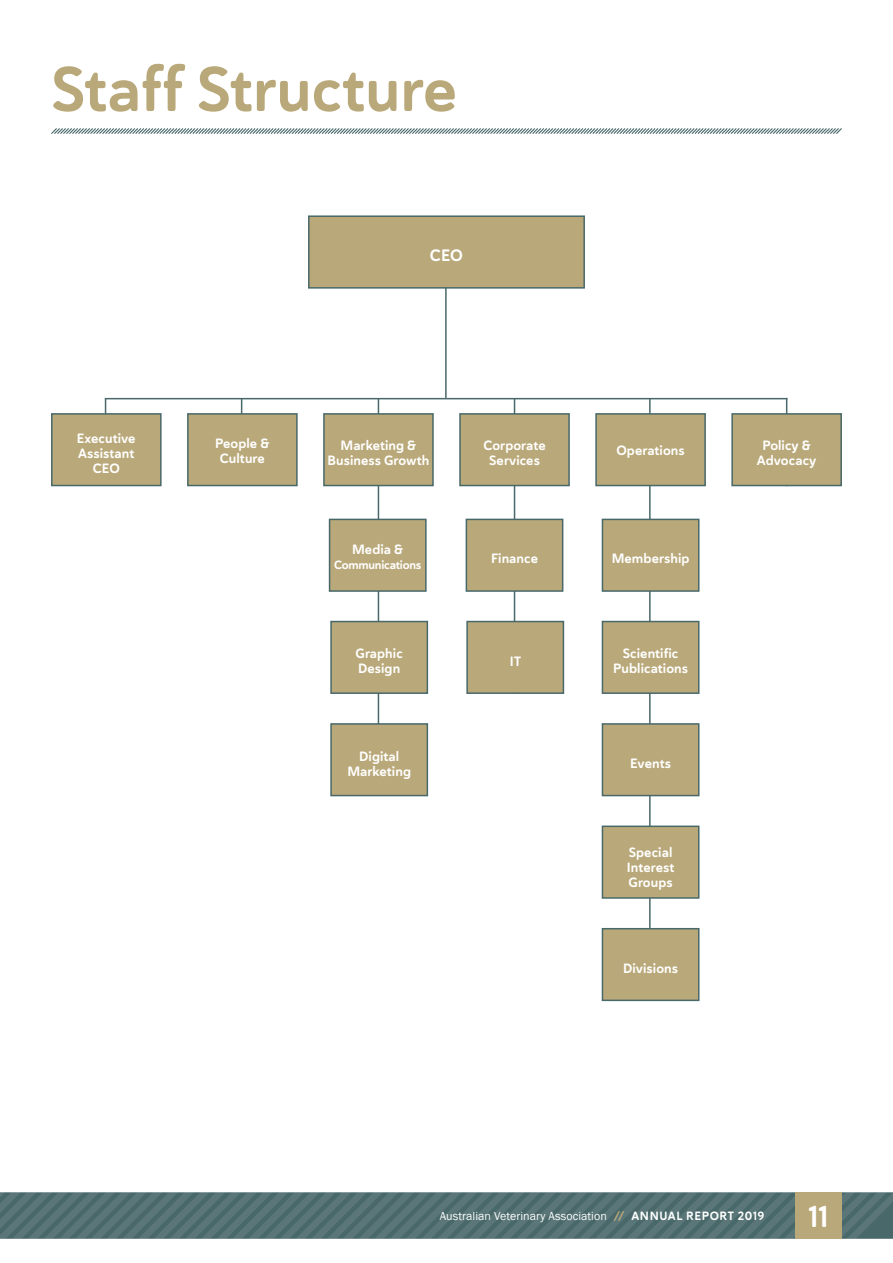
<style>
.page{position:relative;width:893px;height:1263px;background:#fff}
.page>*{position:absolute;margin:0;border:0;box-sizing:border-box;transform-origin:0 0}
.t1{font:63px "Haboro Soft Nor Bol";color:#b9a879}
.t2{font:30px "Haboro Soft Nor Bol";color:#fff}
.t3{font:16.5px "Haboro Soft Nor Bol";color:#fff}
.t4{font:13.5px/15px "Haboro Soft Nor Bol";letter-spacing:.005em;color:#fff;text-align:center}
.t5{font:12px "Franklin Gothic";letter-spacing:.005em;color:#fff}
.t6{font:12px "Haboro Soft Nor Bol";letter-spacing:-.02em;color:#fff}
.s1{font-family:"Haboro Soft Nor Bol";color:#b9a879}
.s2{font-family:"Haboro Soft Nor Bol"}
</style>
<div class="page">
<svg style="left:0;top:1192px;width:893px;height:47px;background:#547173"></svg>
<div style="left:795px;top:1192px;width:47px;height:47px;background:#b9a879"></div>
<hr style="left:514px;top:399px;width:1px;height:295px;background:#49686a">
<hr style="left:378px;top:399px;width:1px;height:332px;background:#49686a">
<hr style="left:241px;top:399px;width:1px;height:69px;background:#49686a">
<hr style="left:105px;top:399px;width:1px;height:69px;background:#49686a">
<hr style="left:786px;top:398px;width:1px;height:88px;background:#49686a">
<hr style="left:649px;top:399px;width:2px;height:529px;background:#49686a">
<hr style="left:105px;top:398px;width:682px;height:1px;background:#49686a">
<hr style="left:445px;top:278px;width:2px;height:120px;background:#49686a">
<div style="left:308px;top:215px;width:277px;height:74px;background:#b9a879;border:2px solid #49686a"></div>
<div style="left:459px;top:413px;width:111px;height:73px;background:#b9a879;border:2px solid #49686a"></div>
<div style="left:595px;top:413px;width:111px;height:73px;background:#b9a879;border:2px solid #49686a"></div>
<div style="left:187px;top:413px;width:111px;height:73px;background:#b9a879;border:2px solid #49686a"></div>
<div style="left:51px;top:413px;width:111px;height:73px;background:#b9a879;border:2px solid #49686a"></div>
<div style="left:323px;top:413px;width:111px;height:73px;background:#b9a879;border:2px solid #49686a"></div>
<div style="left:731px;top:413px;width:111px;height:73px;background:#b9a879;border:2px solid #49686a"></div>
<div style="left:602px;top:519px;width:97px;height:73px;background:#b9a879;border:2px solid #49686a"></div>
<div style="left:466px;top:519px;width:97px;height:73px;background:#b9a879;border:2px solid #49686a"></div>
<div style="left:329px;top:519px;width:98px;height:73px;background:#b9a879;border:2px solid #49686a"></div>
<div style="left:330px;top:621px;width:98px;height:73px;background:#b9a879;border:2px solid #49686a"></div>
<div style="left:330px;top:723px;width:98px;height:73px;background:#b9a879;border:2px solid #49686a"></div>
<div style="left:466px;top:621px;width:98px;height:73px;background:#b9a879;border:2px solid #49686a"></div>
<div style="left:602px;top:621px;width:97px;height:73px;background:#b9a879;border:2px solid #49686a"></div>
<div style="left:602px;top:723px;width:97px;height:73px;background:#b9a879;border:2px solid #49686a"></div>
<div style="left:602px;top:825px;width:97px;height:74px;background:#b9a879;border:2px solid #49686a"></div>
<div style="left:602px;top:928px;width:97px;height:73px;background:#b9a879;border:2px solid #49686a"></div>
<svg style="left:51px;top:128px;width:791px;height:6px;background:#abb9ba"></svg>
<h1 class="t1" style="left:51px;top:48px;width:408px">Staff Structure</h1>
<p class="t3" style="left:430px;top:245px;width:35px">CEO</p>
<p class="t4" style="left:77px;top:431px;width:60px">Executive<br>Assistant<br>CEO</p>
<p class="t4" style="left:328px;top:438px;width:103px">Marketing &amp;<br>Business Growth</p>
<p class="t4" style="left:757px;top:438px;width:61px">Policy &amp;<br>Advocacy</p>
<p class="t4" style="left:215px;top:435px;width:56px">People &amp;<br>Culture</p>
<p class="t4" style="left:483px;top:438px;width:64px">Corporate<br>Services</p>
<p class="t4" style="left:616px;top:443px;width:70px">Operations</p>
<p class="t4" style="left:352px;top:542px;width:53px">Media &amp;</p>
<p class="t6" style="left:334px;top:557px;width:89px">Communications</p>
<p class="t4" style="left:356px;top:646px;width:49px;text-align:left">Graphic<br>Design</p>
<p class="t4" style="left:347px;top:748px;width:65px">Digital<br>Marketing</p>
<p class="t4" style="left:491px;top:551px;width:49px">Finance</p>
<p class="t4" style="left:612px;top:551px;width:79px">Membership</p>
<p class="t4" style="left:510px;top:653px;width:13px">IT</p>
<p class="t4" style="left:613px;top:646px;width:76px">Scientific<br>Publications</p>
<p class="t4" style="left:630px;top:756px;width:42px">Events</p>
<p class="t4" style="left:627px;top:845px;width:49px;text-align:left">Special<br>Interest<br>Groups</p>
<p class="t4" style="left:623px;top:961px;width:56px">Divisions</p>
<p class="t5" style="left:440px;top:1208px;width:326px">Australian Veterinary Association <span class="s1">//</span> <span class="s2">ANNUAL REPORT 2019</span></p>
<h2 class="t2" style="left:808px;top:1197px;width:22px">11</h2>
</div>
